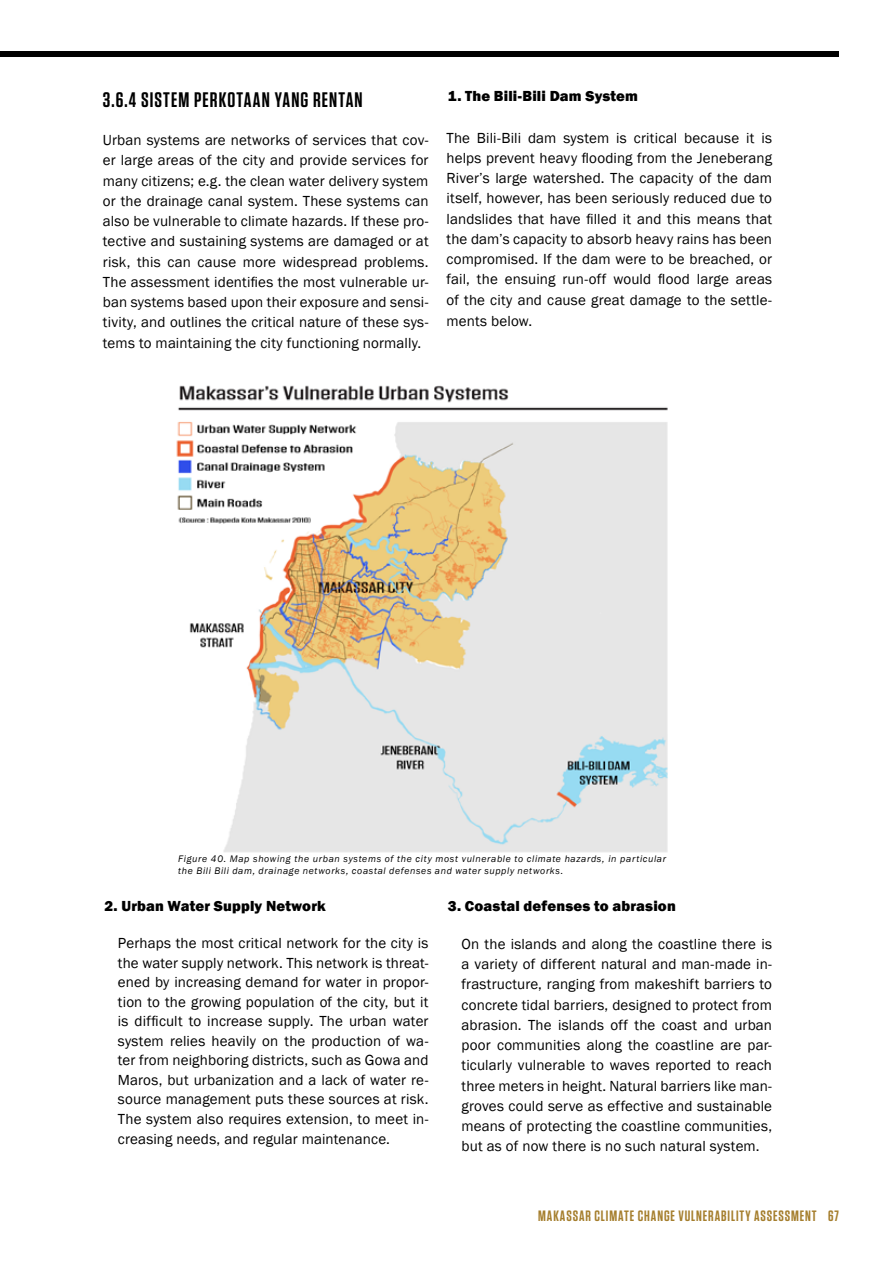
<style>
.page{position:relative;width:893px;height:1263px;background:#fff}
.page>*{position:absolute;margin:0;border:0;box-sizing:border-box;transform-origin:0 0}
.t1{font:600 21px "Tungsten";letter-spacing:.05em;color:#000}
.t2{font:15px/20.2px "Franklin Gothic";letter-spacing:.01em;color:#000;text-align:justify}
.t3{font:800 15px "Franklin Gothic";letter-spacing:.01em;color:#000}
.t4{font:600 15px "Tungsten";letter-spacing:.06em;color:#a57e2d}
.t5{font:italic 9.75px/12px "Franklin Gothic";letter-spacing:.065em;color:#000}
</style>
<div class="page">
<div style="left:0;top:51px;width:839px;height:6px;background:#000"></div>
<img style="left:176px;top:385px;width:492px;height:467px">
<h1 class="t1" style="left:103px;top:88px;width:261px">3.6.4 SISTEM PERKOTAAN YANG RENTAN</h1>
<p class="t2" style="left:103px;top:130px;width:327px">Urban systems are networks of services that cov&shy;er large areas of the city and provide services for many citizens; e.g. the clean water delivery system or the drainage canal system. These systems can also be vulnerable to climate hazards. If these pro&shy;tective and sustaining systems are damaged or at risk, this can cause more widespread problems.<br>The assessment identifies the most vulnerable ur&shy;ban systems based upon their exposure and sensi&shy;tivity, and outlines the critical nature of these sys&shy;tems to maintaining the city functioning normally.</p>
<p class="t3" style="left:448px;top:87px;width:192px">1. The Bili-Bili Dam System</p>
<p class="t2" style="left:446px;top:127px;width:327px">The Bili-Bili dam system is critical because it is helps prevent heavy flooding from the Jeneberang River’s large watershed. The capacity of the dam itself, however, has been seriously reduced due to landslides that have filled it and this means that the dam’s capacity to absorb heavy rains has been compromised. If the dam were to be breached, or fail, the ensuing run-off would flood large areas of the city and cause great damage to the settle&shy;ments below.</p>
<p class="t5" style="left:178px;top:852px;width:489px">Figure 40. Map showing the urban systems of the city most vulnerable to climate hazards, in particular the Bili Bili dam, drainage networks, coastal defenses and water supply networks.</p>
<p class="t3" style="left:104px;top:897px;width:223px">2. Urban Water Supply Network</p>
<p class="t2" style="left:118px;top:933px;width:312px;line-height:19.5px">Perhaps the most critical network for the city is the water supply network. This network is threat&shy;ened by increasing demand for water in propor&shy;tion to the growing population of the city, but it is difficult to increase supply. The urban water system relies heavily on the production of wa&shy;ter from neighboring districts, such as Gowa and Maros, but urbanization and a lack of water re&shy;source management puts these sources at risk.<br>The system also requires extension, to meet in&shy;creasing needs, and regular maintenance.</p>
<p class="t3" style="left:448px;top:897px;width:229px">3. Coastal defenses to abrasion</p>
<p class="t2" style="left:461px;top:933px;width:312px">On the islands and along the coastline there is a variety of different natural and man-made in&shy;frastructure, ranging from makeshift barriers to concrete tidal barriers, designed to protect from abrasion. The islands off the coast and urban poor communities along the coastline are par&shy;ticularly vulnerable to waves reported to reach three meters in height. Natural barriers like man&shy;groves could serve as effective and sustainable means of protecting the coastline communities, but as of now there is no such natural system.</p>
<p class="t4" style="left:538px;top:1208px;width:302px">MAKASSAR CLIMATE CHANGE VULNERABILITY ASSESSMENT 67</p>
</div>
